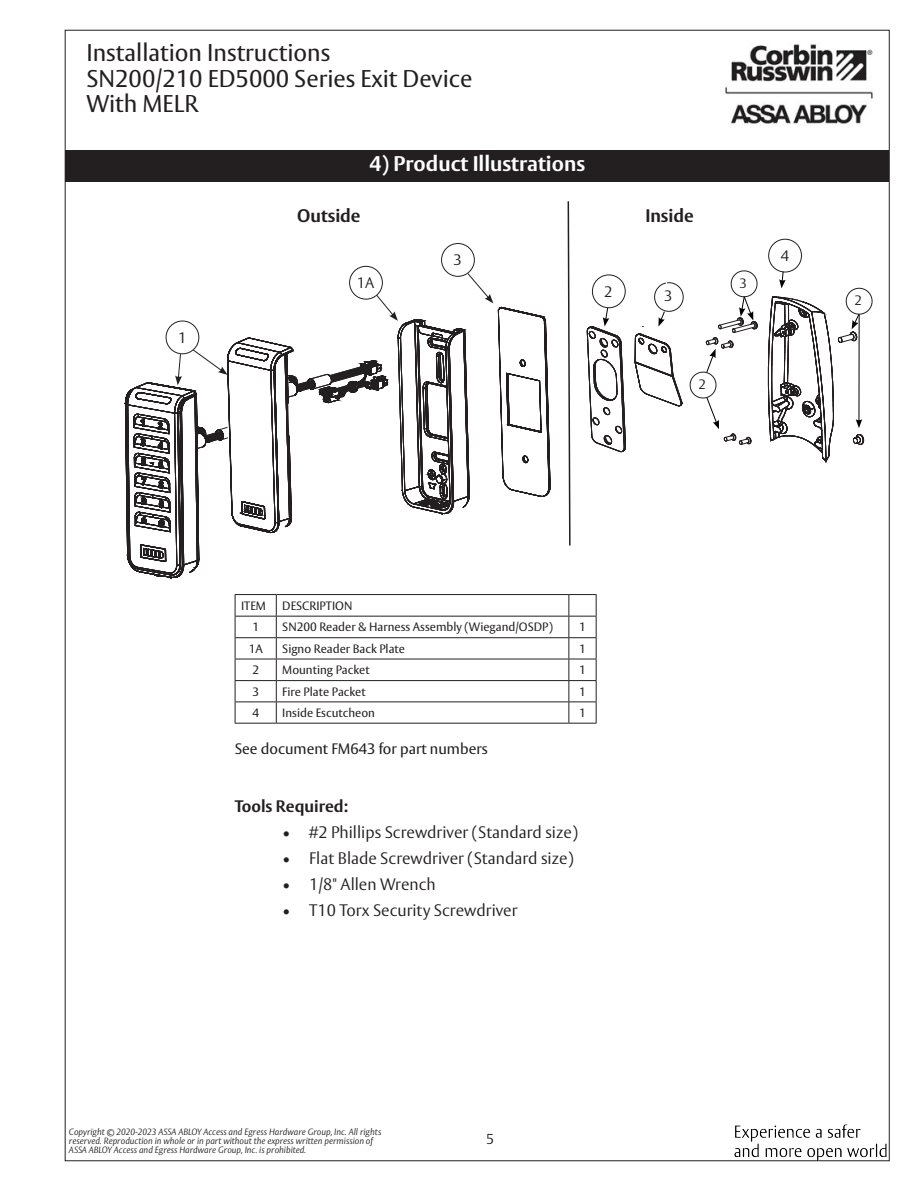
<style>
.page{position:relative;width:918px;height:1188px;background:#fff}
.page>*{position:absolute;margin:0;border:0;box-sizing:border-box;transform-origin:0 0}
.t1{font:24px/25.5px "ASSA Vesta";color:#231f20}
.Heading_2_14_16__Whi{font:700 21px "ASSA Vesta";color:#fff}
.Emphasis{font:700 18px "ASSA Vesta";color:#231f20}
.t2{font:300 16.5px "ASSA Vesta";color:#231f20}
.Body_First_Line_I1_1{font:700 16.5px "ASSA Vesta";color:#231f20}
.Small_Text{font:15px "ASSA Vesta";color:#231f20}
.Body_Text_I0_10_11{font:300 15px "ASSA Vesta";color:#231f20}
.Body_Text_I0_10_11-2{font:300 14.85px "ASSA Vesta";color:#231f20}
.t3{font:300 14.25px "ASSA Vesta";color:#231f20}
.Body_Text_I0_10_11-3{font:300 13.5px "ASSA Vesta";color:#231f20}
.Table_Text{font:12px "ASSA Vesta";color:#231f20}
.t4{font:italic 300 9px/9px "ASSA Vesta";color:#231f20}
</style>
<div class="page">
<img style="left:725px;top:44px;width:148px;height:81px">
<img style="left:734px;top:1125px;width:152px;height:36px">
<hr style="left:276px;top:594px;width:293px;height:1px;background:#231f20">
<hr style="left:276px;top:616px;width:293px;height:1px;background:#231f20">
<hr style="left:276px;top:637px;width:293px;height:1px;background:#231f20">
<hr style="left:276px;top:659px;width:293px;height:1px;background:#231f20">
<hr style="left:276px;top:680px;width:293px;height:1px;background:#231f20">
<hr style="left:276px;top:702px;width:293px;height:1px;background:#231f20">
<hr style="left:276px;top:723px;width:293px;height:1px;background:#231f20">
<svg style="left:568px;top:594px;width:29px;height:130px"></svg>
<div style="left:441px;top:243px;width:34px;height:34px;border:1px solid #231f20;border-radius:50%"></div>
<div style="left:349px;top:266px;width:34px;height:33px;border:1px solid #231f20;border-radius:50%"></div>
<div style="left:768px;top:239px;width:34px;height:33px;border:1px solid #231f20;border-radius:50%"></div>
<svg style="left:654px;top:282px;width:30px;height:45px"></svg>
<svg style="left:690px;top:270px;width:68px;height:175px"></svg>
<svg style="left:227px;top:594px;width:66px;height:568px"></svg>
<div style="left:592px;top:275px;width:34px;height:33px;border:1px solid #231f20;border-radius:50%"></div>
<svg style="left:124px;top:273px;width:426px;height:306px"></svg>
<svg style="left:567px;top:201px;width:4px;height:345px"></svg>
<svg style="left:767px;top:271px;width:106px;height:191px"></svg>
<svg style="left:587px;top:307px;width:39px;height:145px"></svg>
<svg style="left:635px;top:334px;width:47px;height:72px"></svg>
<div style="left:66px;top:150px;width:823px;height:31px;background:#231f20"></div>
<h1 class="t1" style="left:86px;top:41px;width:388px">Installation Instructions<br>SN200/210 ED5000 Series Exit Device<br>With MELR</h1>
<p class="Heading_2_14_16__Whi" style="left:369px;top:150px;width:217px">4) Product Illustrations</p>
<p class="Emphasis" style="left:297px;top:205px;width:65px">Outside</p>
<p class="Emphasis" style="left:645px;top:205px;width:50px">Inside</p>
<p class="Body_Text_I0_10_11" style="left:178px;top:328px;width:10px">1</p>
<p class="Body_Text_I0_10_11" style="left:357px;top:273px;width:19px">1A</p>
<p class="Body_Text_I0_10_11" style="left:453px;top:251px;width:10px">3</p>
<p class="Body_Text_I0_10_11" style="left:604px;top:282px;width:10px">2</p>
<p class="Body_Text_I0_10_11-2" style="left:664px;top:287px;width:10px">3</p>
<p class="Body_Text_I0_10_11-3" style="left:699px;top:376px;width:9px">2</p>
<p class="Body_Text_I0_10_11-3" style="left:740px;top:275px;width:9px">3</p>
<p class="Body_Text_I0_10_11" style="left:781px;top:247px;width:10px">4</p>
<p class="Body_Text_I0_10_11-3" style="left:855px;top:292px;width:9px">2</p>
<p class="Table_Text" style="left:241px;top:598px;width:26px">ITEM</p>
<p class="Table_Text" style="left:282px;top:598px;width:72px">DESCRIPTION</p>
<p class="Table_Text" style="left:252px;top:620px;width:8px">1</p>
<p class="Table_Text" style="left:282px;top:620px;width:272px">SN200 Reader &amp; Harness Assembly (Wiegand/OSDP)</p>
<p class="Table_Text" style="left:579px;top:620px;width:8px">1</p>
<p class="Table_Text" style="left:249px;top:642px;width:16px">1A</p>
<p class="Table_Text" style="left:282px;top:642px;width:124px">Signo Reader Back Plate</p>
<p class="Table_Text" style="left:579px;top:642px;width:8px">1</p>
<p class="Table_Text" style="left:252px;top:663px;width:8px">2</p>
<p class="Table_Text" style="left:282px;top:663px;width:89px">Mounting Packet</p>
<p class="Table_Text" style="left:579px;top:663px;width:8px">1</p>
<p class="Table_Text" style="left:252px;top:684px;width:8px">3</p>
<p class="Table_Text" style="left:282px;top:684px;width:85px">Fire Plate Packet</p>
<p class="Table_Text" style="left:579px;top:684px;width:8px">1</p>
<p class="Table_Text" style="left:252px;top:706px;width:8px">4</p>
<p class="Table_Text" style="left:282px;top:706px;width:94px">Inside Escutcheon</p>
<p class="Table_Text" style="left:579px;top:706px;width:8px">1</p>
<p class="Small_Text" style="left:235px;top:740px;width:255px">See document FM643 for part numbers</p>
<p class="Body_First_Line_I1_1" style="left:235px;top:796px;width:115px">Tools Required:</p>
<p class="t2" style="left:282px;top:822px;width:297px">• #2 Phillips Screwdriver (Standard size)</p>
<p class="t2" style="left:282px;top:848px;width:293px">• Flat Blade Screwdriver (Standard size)</p>
<p class="t2" style="left:282px;top:874px;width:155px">• 1/8" Allen Wrench</p>
<p class="t2" style="left:282px;top:900px;width:237px">• T10 Torx Security Screwdriver</p>
<p class="t4" style="left:69px;top:1128px;width:314px">Copyright © 2020-2023 ASSA ABLOY Access and Egress Hardware Group, Inc. All rights reserved. Reproduction in whole or in part without the express written permission of<br>ASSA ABLOY Access and Egress Hardware Group, Inc. is prohibited.</p>
<h3 class="t3" style="left:486px;top:1130px;width:9px">5</h3>
</div>
